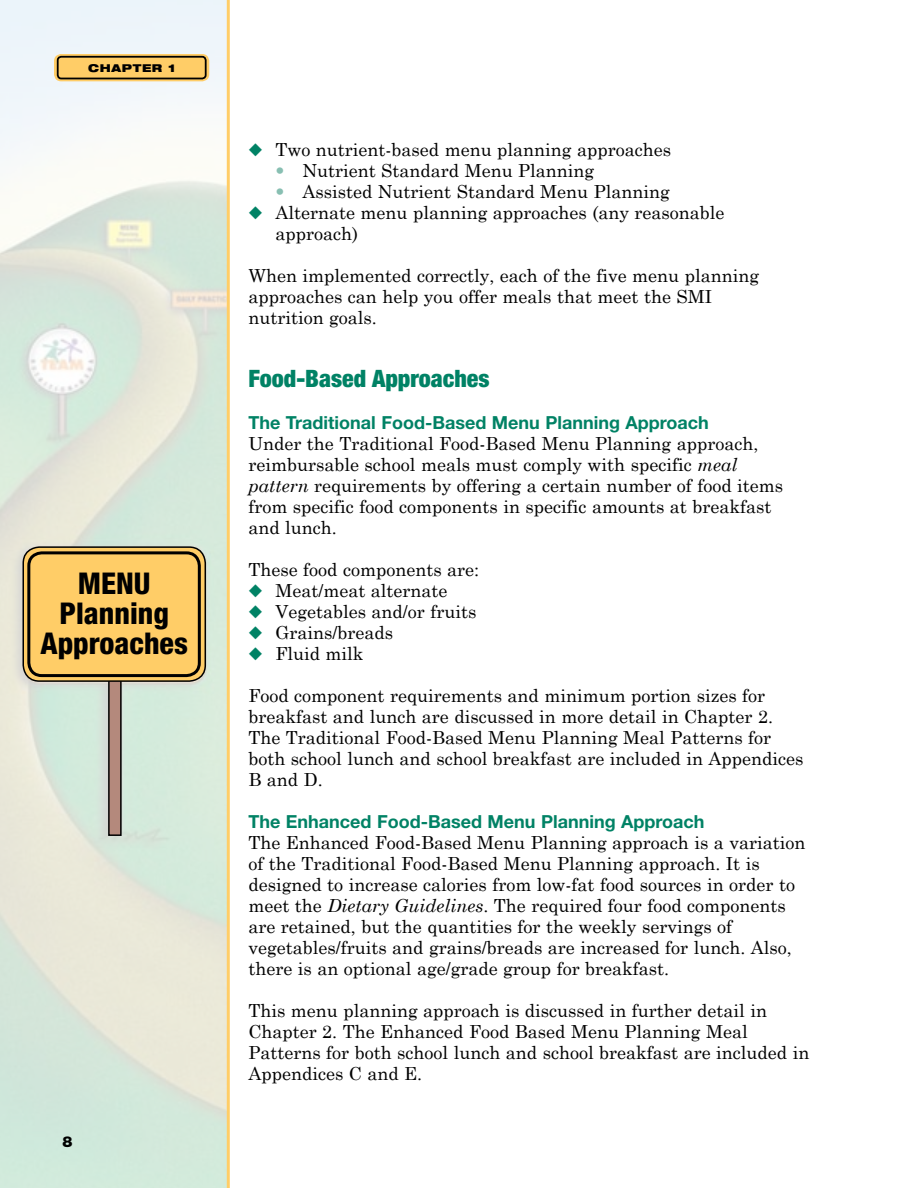
<style>
.page{position:relative;width:918px;height:1188px;background:#fff}
.page>*{position:absolute;margin:0;border:0;box-sizing:border-box;transform-origin:0 0}
.t1{font:800 condensed 30px/30px "Helvetica Neue";color:#000;text-align:center}
.t2{font:900 condensed 24px "Helvetica Neue";color:#008265}
.t3{font:18px/21px "Century Schoolbook";color:#000}
.t4{font:700 18px "Helvetica Neue";color:#008265}
.t5{font:18px/21px "Zapf Dingbats ITC";color:#008265;text-align:justify}
.t6{font:18px/21px "Helvetica Neue";color:#88bfb2}
.t7{font:900 expanded 10.8px "Helvetica Neue";letter-spacing:.06em;color:#000}
.s1{font-style:italic}
</style>
<div class="page">
<img style="left:0;top:0;width:227px;height:1188px">
<hr style="left:227px;top:0;width:3px;height:1188px;background:#ffcd67">
<div style="left:54px;top:54px;width:155px;height:27px;background:#ffcd67;border-radius:7px"></div>
<div style="left:57px;top:56px;width:150px;height:23px;border:2px solid #000;border-radius:4px"></div>
<div style="left:109px;top:680px;width:12px;height:155px;background:#b4897c"></div>
<div style="left:108px;top:679px;width:14px;height:157px;border:2px solid #000"></div>
<div style="left:23px;top:547px;width:182px;height:134px;background:#ffcd67;border-radius:16px"></div>
<div style="left:22px;top:546px;width:184px;height:136px;border:2px solid #000;border-radius:16px"></div>
<div style="left:27px;top:551px;width:174px;height:126px;border:3px solid #000;border-radius:13px"></div>
<svg style="left:63px;top:1136px;width:9px;height:11px"></svg>
<p class="t7" style="left:88px;top:61px;width:89px">CHAPTER 1</p>
<h1 class="t1" style="left:41px;top:567px;width:149px">MENU<br>Planning<br>Approaches</h1>
<p class="t3" style="left:275px;top:139px;width:397px">Two nutrient-based menu planning approaches</p>
<p class="t3" style="left:302px;top:160px;width:293px">Nutrient Standard Menu Planning</p>
<p class="t3" style="left:302px;top:181px;width:369px">Assisted Nutrient Standard Menu Planning</p>
<p class="t3" style="left:275px;top:202px;width:451px">Alternate menu planning approaches (any reasonable</p>
<p class="t3" style="left:275px;top:223px;width:84px">approach)</p>
<p class="t3" style="left:248px;top:265px;width:512px">When implemented correctly, each of the five menu planning approaches can help you offer meals that meet the SMI nutrition goals.</p>
<p class="t6" style="left:275px;top:160px;width:10px">• •</p>
<h2 class="t2" style="left:248px;top:364px;width:243px">Food-Based Approaches</h2>
<p class="t4" style="left:248px;top:411px;width:462px">The Traditional Food-Based Menu Planning Approach</p>
<p class="t3" style="left:248px;top:433px;width:536px">Under the Traditional Food-Based Menu Planning approach, reimbursable school meals must comply with specific <span class="s1">meal pattern</span> requirements by offering a certain number of food items from specific food components in specific amounts at breakfast and lunch.</p>
<p class="t3" style="left:275px;top:559px;width:205px;text-indent:-27px">These food components are:<br>Meat/meat alternate<br>Vegetables and/or fruits<br>Grains/breads<br>Fluid milk</p>
<p class="t3" style="left:248px;top:685px;width:557px">Food component requirements and minimum portion sizes for breakfast and lunch are discussed in more detail in Chapter 2.<br>The Traditional Food-Based Menu Planning Meal Patterns for both school lunch and school breakfast are included in Appendices B and D.</p>
<p class="t4" style="left:248px;top:810px;width:458px">The Enhanced Food-Based Menu Planning Approach</p>
<p class="t3" style="left:248px;top:832px;width:559px">The Enhanced Food-Based Menu Planning approach is a variation of the Traditional Food-Based Menu Planning approach. It is designed to increase calories from low-fat food sources in order to meet the <span class="s1">Dietary Guidelines</span>. The required four food components are retained, but the quantities for the weekly servings of vegetables/fruits and grains/breads are increased for lunch. Also, there is an optional age/grade group for breakfast.</p>
<p class="t3" style="left:248px;top:1000px;width:562px">This menu planning approach is discussed in further detail in Chapter 2. The Enhanced Food Based Menu Planning Meal Patterns for both school lunch and school breakfast are included in Appendices C and E.</p>
<p class="t5" style="left:248px;top:580px;width:16px">◆ ◆ ◆ ◆</p>
</div>
